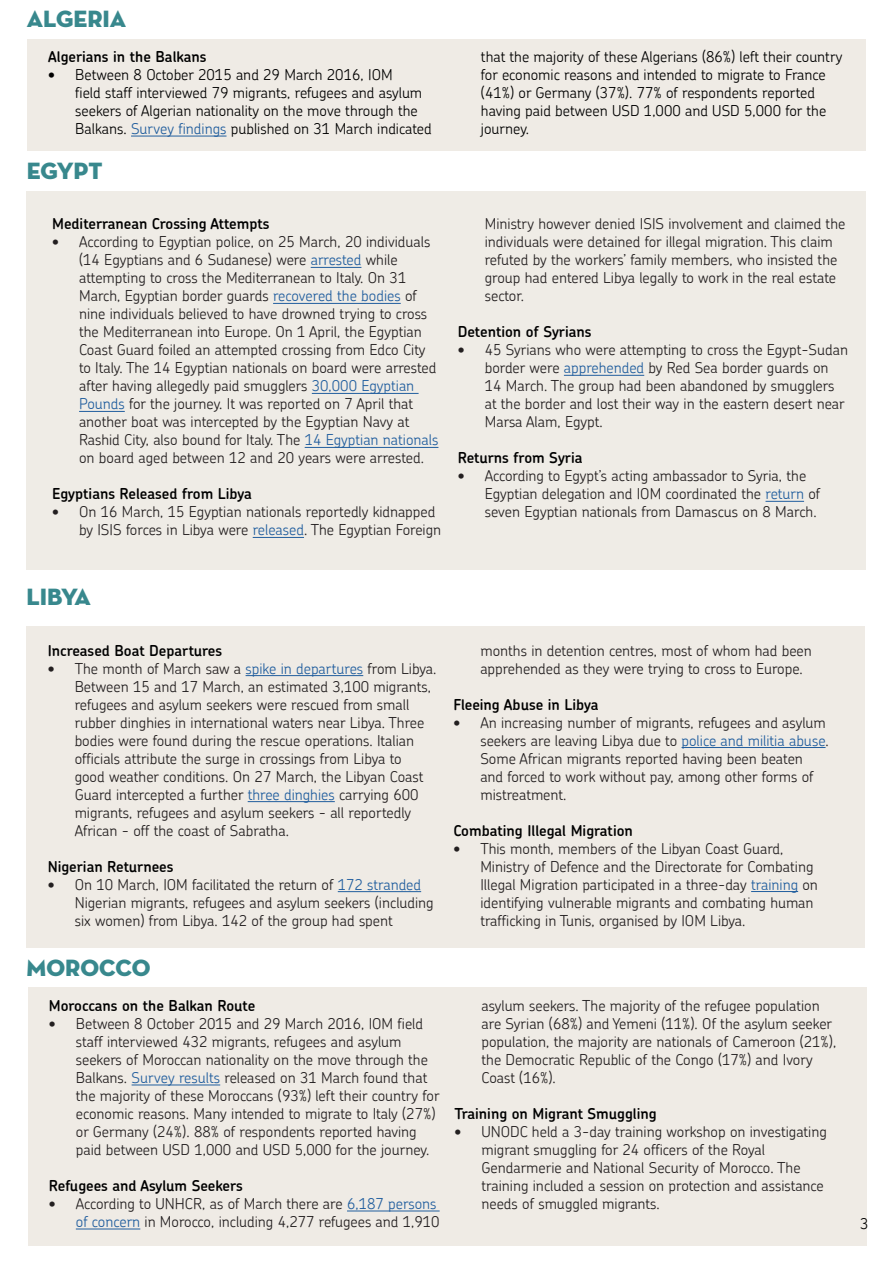
<style>
.page{position:relative;width:893px;height:1263px;background:#fff}
.page>*{position:absolute;margin:0;border:0;box-sizing:border-box;transform-origin:0 0}
.t1{font:24px "Neutra Disp Titling";color:#38888d}
.t2{font:300 15px/18px "Chevin";color:#231f20}
.t3{font:300 15px/18px "Chevin";color:#000}
.t4{font:600 15px "Chevin";color:#000}
.s1{color:#215e9e}
</style>
<div class="page">
<div style="left:27px;top:626px;width:838px;height:321px;background:#efebe5"></div>
<hr style="left:246px;top:675px;width:117px;height:1px;background:#215e9e">
<hr style="left:248px;top:801px;width:87px;height:1px;background:#215e9e">
<hr style="left:338px;top:891px;width:83px;height:1px;background:#215e9e">
<hr style="left:681px;top:747px;width:145px;height:1px;background:#215e9e">
<hr style="left:751px;top:891px;width:47px;height:1px;background:#215e9e">
<div style="left:27px;top:191px;width:839px;height:379px;background:#efebe5"></div>
<hr style="left:311px;top:267px;width:50px;height:1px;background:#215e9e">
<hr style="left:273px;top:303px;width:128px;height:1px;background:#215e9e">
<hr style="left:312px;top:393px;width:107px;height:1px;background:#215e9e">
<hr style="left:79px;top:411px;width:46px;height:1px;background:#215e9e">
<hr style="left:305px;top:447px;width:133px;height:1px;background:#215e9e">
<hr style="left:253px;top:537px;width:51px;height:1px;background:#215e9e">
<hr style="left:564px;top:375px;width:80px;height:1px;background:#215e9e">
<hr style="left:765px;top:501px;width:39px;height:1px;background:#215e9e">
<div style="left:28px;top:987px;width:838px;height:259px;background:#efebe5"></div>
<hr style="left:132px;top:1085px;width:88px;height:1px;background:#215e9e">
<hr style="left:347px;top:1211px;width:93px;height:1px;background:#215e9e">
<hr style="left:76px;top:1229px;width:64px;height:1px;background:#215e9e">
<div style="left:27px;top:40px;width:839px;height:111px;background:#efebe5"></div>
<hr style="left:131px;top:136px;width:96px;height:1px;background:#215e9e">
<h1 class="t1" style="left:27px;top:4px;width:101px">ALGERIA</h1>
<p class="t4" style="left:48px;top:47px;width:160px">Algerians in the Balkans</p>
<p class="t3" style="left:75px;top:65px;width:358px;text-indent:-27px">• Between 8 October 2015 and 29 March 2016, IOM<br>field staff interviewed 79 migrants, refugees and asylum seekers of Algerian nationality on the move through the Balkans. <span class="s1">Survey findings</span> published on 31 March indicated</p>
<h1 class="t1" style="left:27px;top:156px;width:77px">EGYPT</h1>
<p class="t4" style="left:52px;top:214px;width:219px">Mediterranean Crossing Attempts</p>
<p class="t2" style="left:79px;top:233px;width:361px;text-indent:-27px">• According to Egyptian police, on 25 March, 20 individuals (14 Egyptians and 6 Sudanese) were <span class="s1">arrested</span> while attempting to cross the Mediterranean to Italy. On 31<br>March, Egyptian border guards <span class="s1">recovered the bodies</span> of nine individuals believed to have drowned trying to cross the Mediterranean into Europe. On 1 April, the Egyptian Coast Guard foiled an attempted crossing from Edco City to Italy. The 14 Egyptian nationals on board were arrested after having allegedly paid smugglers <span class="s1">30,000 Egyptian Pounds</span> for the journey. It was reported on 7 April that another boat was intercepted by the Egyptian Navy at Rashid City, also bound for Italy. The <span class="s1">14 Egyptian nationals </span>on board aged between 12 and 20 years were arrested.</p>
<p class="t4" style="left:52px;top:484px;width:201px">Egyptians Released from Libya</p>
<p class="t2" style="left:79px;top:503px;width:364px;text-indent:-27px">• On 16 March, 15 Egyptian nationals reportedly kidnapped by ISIS forces in Libya were <span class="s1">released</span>. The Egyptian Foreign</p>
<p class="t3" style="left:481px;top:47px;width:363px">that the majority of these Algerians (86%) left their country for economic reasons and intended to migrate to France (41%) or Germany (37%). 77% of respondents reported having paid between USD 1,000 and USD 5,000 for the journey.</p>
<p class="t2" style="left:485px;top:215px;width:362px">Ministry however denied ISIS involvement and claimed the individuals were detained for illegal migration. This claim refuted by the workers’ family members, who insisted the group had entered Libya legally to work in the real estate sector.</p>
<p class="t4" style="left:458px;top:322px;width:135px">Detention of Syrians</p>
<p class="t2" style="left:485px;top:341px;width:365px;text-indent:-27px">• 45 Syrians who were attempting to cross the Egypt-Sudan border were <span class="s1">apprehended</span> by Red Sea border guards on 14 March. The group had been abandoned by smugglers at the border and lost their way in the eastern desert near Marsa Alam, Egypt.</p>
<p class="t4" style="left:458px;top:448px;width:126px">Returns from Syria</p>
<p class="t2" style="left:485px;top:467px;width:337px;text-indent:-27px">• According to Egypt’s acting ambassador to Syria, the<br>Egyptian delegation and IOM coordinated the <span class="s1">return</span> of seven Egyptian nationals from Damascus on 8 March.</p>
<h1 class="t1" style="left:27px;top:582px;width:66px">LIBYA</h1>
<p class="t4" style="left:48px;top:640px;width:176px">Increased Boat Departures</p>
<p class="t2" style="left:75px;top:659px;width:363px;text-indent:-27px">• The month of March saw a <span class="s1">spike in departures</span> from Libya.<br>Between 15 and 17 March, an estimated 3,100 migrants, refugees and asylum seekers were rescued from small rubber dinghies in international waters near Libya. Three bodies were found during the rescue operations. Italian officials attribute the surge in crossings from Libya to<br>good weather conditions. On 27 March, the Libyan Coast Guard intercepted a further <span class="s1">three dinghies</span> carrying 600 migrants, refugees and asylum seekers - all reportedly African - off the coast of Sabratha.</p>
<p class="t4" style="left:48px;top:856px;width:127px">Nigerian Returnees</p>
<p class="t2" style="left:75px;top:875px;width:360px;text-indent:-27px">• On 10 March, IOM facilitated the return of <span class="s1">172 stranded<br></span>Nigerian migrants, refugees and asylum seekers (including six women) from Libya. 142 of the group had spent</p>
<h1 class="t1" style="left:27px;top:952px;width:125px">MOROCCO</h1>
<p class="t4" style="left:49px;top:996px;width:208px">Moroccans on the Balkan Route</p>
<p class="t2" style="left:76px;top:1014px;width:365px;text-indent:-27px">• Between 8 October 2015 and 29 March 2016, IOM field staff interviewed 432 migrants, refugees and asylum seekers of Moroccan nationality on the move through the Balkans. <span class="s1">Survey results</span> released on 31 March found that the majority of these Moroccans (93%) left their country for economic reasons. Many intended to migrate to Italy (27%) or Germany (24%). 88% of respondents reported having paid between USD 1,000 and USD 5,000 for the journey.</p>
<p class="t4" style="left:49px;top:1176px;width:195px">Refugees and Asylum Seekers</p>
<p class="t2" style="left:49px;top:1194px;width:392px;text-align:right">• According to UNHCR, as of March there are <span class="s1">6,187 persons of concern</span> in Morocco, including 4,277 refugees and 1,910</p>
<p class="t2" style="left:480px;top:641px;width:333px">months in detention centres, most of whom had been apprehended as they were trying to cross to Europe.</p>
<p class="t4" style="left:453px;top:694px;width:147px">Fleeing Abuse in Libya</p>
<p class="t2" style="left:480px;top:713px;width:350px;text-indent:-27px">• An increasing number of migrants, refugees and asylum seekers are leaving Libya due to <span class="s1">police and militia abuse</span>.<br>Some African migrants reported having been beaten and forced to work without pay, among other forms of mistreatment.</p>
<p class="t4" style="left:453px;top:820px;width:181px">Combating Illegal Migration</p>
<p class="t2" style="left:480px;top:839px;width:339px;text-indent:-27px">• This month, members of the Libyan Coast Guard, Ministry of Defence and the Directorate for Combating Illegal Migration participated in a three-day <span class="s1">training</span> on identifying vulnerable migrants and combating human trafficking in Tunis, organised by IOM Libya.</p>
<p class="t2" style="left:481px;top:996px;width:356px">asylum seekers. The majority of the refugee population are Syrian (68%) and Yemeni (11%). Of the asylum seeker population, the majority are nationals of Cameroon (21%), the Democratic Republic of the Congo (17%) and Ivory Coast (16%).</p>
<p class="t4" style="left:454px;top:1104px;width:204px">Training on Migrant Smuggling</p>
<p class="t2" style="left:481px;top:1122px;width:347px;text-indent:-27px">• UNODC held a 3-day training workshop on investigating migrant smuggling for 24 officers of the Royal Gendarmerie and National Security of Morocco. The training included a session on protection and assistance needs of smuggled migrants.</p>
<p class="t3" style="left:860px;top:1214px;width:10px">3</p>
</div>
